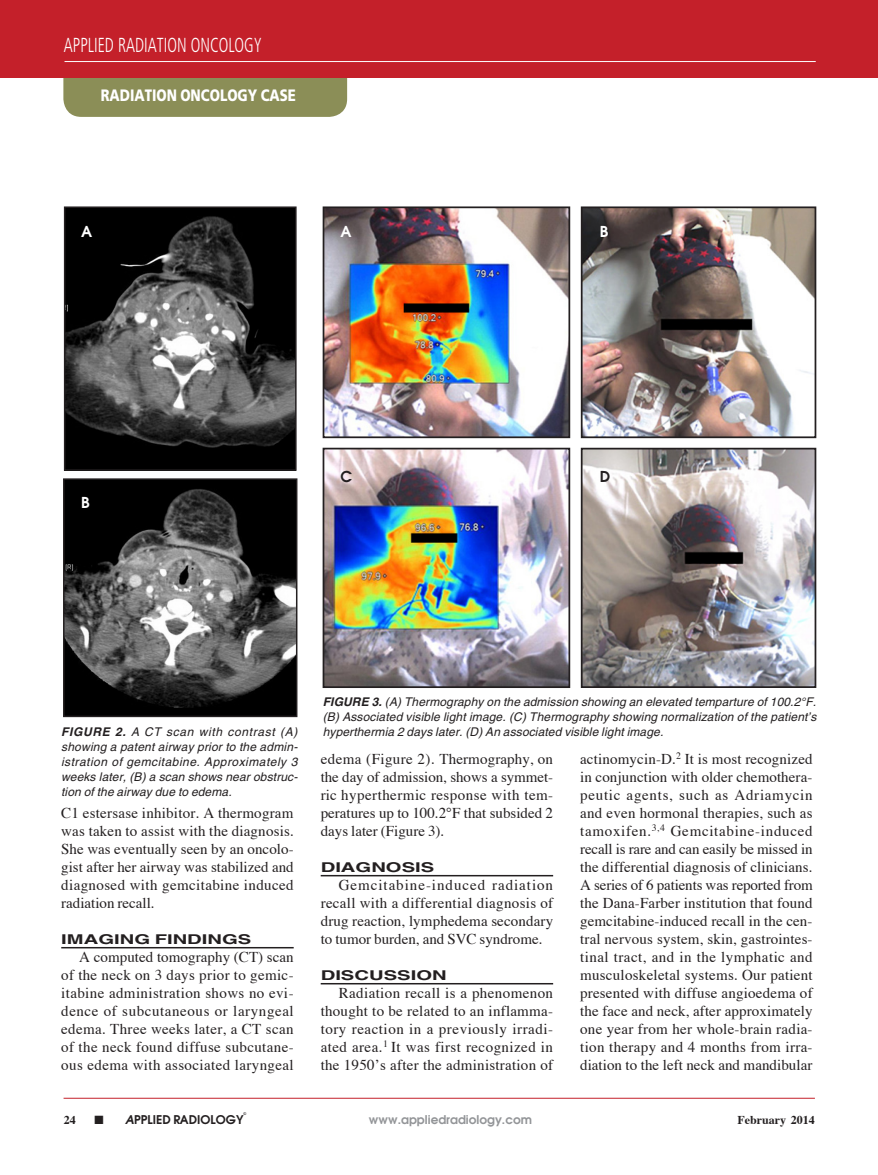
<style>
.page{position:relative;width:878px;height:1175px;background:#fff}
.page>*{position:absolute;margin:0;border:0;box-sizing:border-box;transform-origin:0 0}
.t1{font:300 condensed 20.25px "Frutiger";color:#fff;scale:.8 1}
.t2{font:900 16.5px "Frutiger";color:#fff;scale:.8 1}
.RO_Body_Copy{font:15px/18px "Times";letter-spacing:.015em;color:#231f20;text-align:justify}
.figure_labels{font:600 15px "Avant Garde";color:#fff}
.figure_labels-2{font:600 15px "Avant Garde";color:#231f20}
.RO_subhead{font:700 13.5px "Helvetica";color:#231f20;scale:1.5 1}
.RO_fig_caption{font:italic 12px/15px "Helvetica";letter-spacing:.01em;color:#231f20;text-align:justify}
.t3{font:600 12px "Avant Garde";color:#939598}
.t4{font:600 12px "Avant Garde";color:#231f20}
.t5{font:700 12px "Times";color:#231f20}
.t6{font:600 3.75px "Avant Garde";color:#231f20}
.s1{font-weight:700}
.s2{font-style:italic}
</style>
<div class="page">
<div style="left:63px;top:56px;width:284px;height:61px;background:#8b8e57;border-radius:18px"></div>
<div style="left:0;top:0;width:877px;height:77px;background:#c4202a"></div>
<hr style="left:877px;top:0;width:1px;height:77px;background:#c4202a">
<hr style="left:64px;top:1097px;width:750px;height:1px;background:#c4202a">
<hr style="left:64px;top:61px;width:751px;height:1px;background:#fff">
<hr style="left:61px;top:947px;width:233px;height:1px;background:#231f20">
<hr style="left:321px;top:875px;width:232px;height:1px;background:#231f20">
<hr style="left:321px;top:983px;width:232px;height:1px;background:#231f20">
<img style="left:67px;top:209px;width:226px;height:259px">
<div style="left:64px;top:206px;width:232px;height:265px;border:2px solid #231f20"></div>
<img style="left:66px;top:481px;width:228px;height:233px">
<div style="left:63px;top:478px;width:234px;height:239px;border:2px solid #231f20"></div>
<img style="left:325px;top:209px;width:242px;height:226px">
<div style="left:322px;top:206px;width:248px;height:232px;border:2px solid #231f20"></div>
<img style="left:583px;top:209px;width:230px;height:226px">
<div style="left:580px;top:206px;width:236px;height:232px;border:2px solid #231f20"></div>
<img style="left:325px;top:451px;width:242px;height:234px">
<div style="left:322px;top:448px;width:248px;height:240px;border:2px solid #231f20"></div>
<img style="left:583px;top:451px;width:230px;height:234px">
<div style="left:580px;top:448px;width:236px;height:240px;border:2px solid #231f20"></div>
<h1 class="t1" style="left:64px;top:34px;width:249px">APPLIED RADIATION ONCOLOGY</h1>
<p class="t2" style="left:101px;top:85px;width:245px">RADIATION ONCOLOGY CASE</p>
<p class="figure_labels" style="left:81px;top:221px;width:13px">A</p>
<p class="figure_labels" style="left:340px;top:221px;width:13px">A</p>
<p class="figure_labels" style="left:81px;top:493px;width:10px">B</p>
<p class="figure_labels-2" style="left:340px;top:466px;width:13px">C</p>
<p class="figure_labels" style="left:599px;top:221px;width:10px">B</p>
<p class="figure_labels-2" style="left:599px;top:466px;width:12px">D</p>
<p class="RO_fig_caption" style="left:61px;top:724px;width:238px"><span class="s1">FIGURE 2.</span> A CT scan with contrast (A) showing a patent airway prior to the admin&shy;istration of gemcitabine. Approximately 3 weeks later, (B) a scan shows near obstruc&shy;tion of the airway due to edema.</p>
<p class="RO_Body_Copy" style="left:61px;top:802px;width:234px">C1 estersase inhibitor. A thermogram was taken to assist with the diagnosis.<br>She was eventually seen by an oncolo&shy;gist after her airway was stabilized and diagnosed with gemcitabine induced radiation recall.</p>
<p class="RO_subhead" style="left:61px;top:930px;width:128px">IMAGING FINDINGS</p>
<p class="RO_Body_Copy" style="left:61px;top:946px;width:234px;text-indent:18px">A computed tomography (CT) scan of the neck on 3 days prior to gemic&shy;itabine administration shows no evi&shy;dence of subcutaneous or laryngeal edema. Three weeks later, a CT scan of the neck found diffuse subcutane&shy;ous edema with associated laryngeal</p>
<p class="t6" style="left:243px;top:1111px;width:4px">©</p>
<p class="t5" style="left:64px;top:1108px;width:13px">24</p>
<p class="t4" style="left:95px;top:1111px;width:150px">■ <span class="s2">A</span>PPLIED RADIOLOGY</p>
<p class="RO_fig_caption" style="left:323px;top:694px;width:495px"><span class="s1">FIGURE 3.</span> (A) Thermography on the admission showing an elevated temparture of 100.2°F. (B) Associated visible light image. (C) Thermography showing normalization of the patient’s hyperthermia 2 days later. (D) An associated visible light image.</p>
<p class="RO_Body_Copy" style="left:321px;top:748px;width:234px">edema (Figure 2). Thermography, on the day of admission, shows a symmet&shy;ric hyperthermic response with tem&shy;peratures up to 100.2°F that subsided 2 days later (Figure 3).</p>
<p class="RO_subhead" style="left:321px;top:858px;width:77px">DIAGNOSIS</p>
<p class="RO_Body_Copy" style="left:321px;top:874px;width:234px;text-indent:18px">Gemcitabine-induced radiation recall with a differential diagnosis of drug reaction, lymphedema secondary to tumor burden, and SVC syndrome.</p>
<p class="RO_subhead" style="left:321px;top:966px;width:86px">DISCUSSION</p>
<p class="RO_Body_Copy" style="left:321px;top:982px;width:234px;text-indent:18px">Radiation recall is a phenomenon thought to be related to an inflamma&shy;tory reaction in a previously irradi&shy;ated area.<sup>1</sup> It was first recognized in the 1950’s after the administration of</p>
<p class="RO_Body_Copy" style="left:580px;top:748px;width:234px">actinomycin-D.<sup>2</sup> It is most recognized in conjunction with older chemothera&shy;peutic agents, such as Adriamycin and even hormonal therapies, such as tamoxifen.<sup>3,4</sup> Gemcitabine-induced recall is rare and can easily be missed in the differential diagnosis of clinicians.<br>A series of 6 patients was reported from the Dana-Farber institution that found gemcitabine-induced recall in the cen&shy;tral nervous system, skin, gastrointes&shy;tinal tract, and in the lymphatic and musculoskeletal systems. Our patient presented with diffuse angioedema of the face and neck, after approximately one year from her whole-brain radia&shy;tion therapy and 4 months from irra&shy;diation to the left neck and mandibular</p>
<p class="t3" style="left:369px;top:1111px;width:164px">www.appliedradiology.com</p>
<p class="t5" style="left:737px;top:1108px;width:79px">February 2014</p>
</div>
